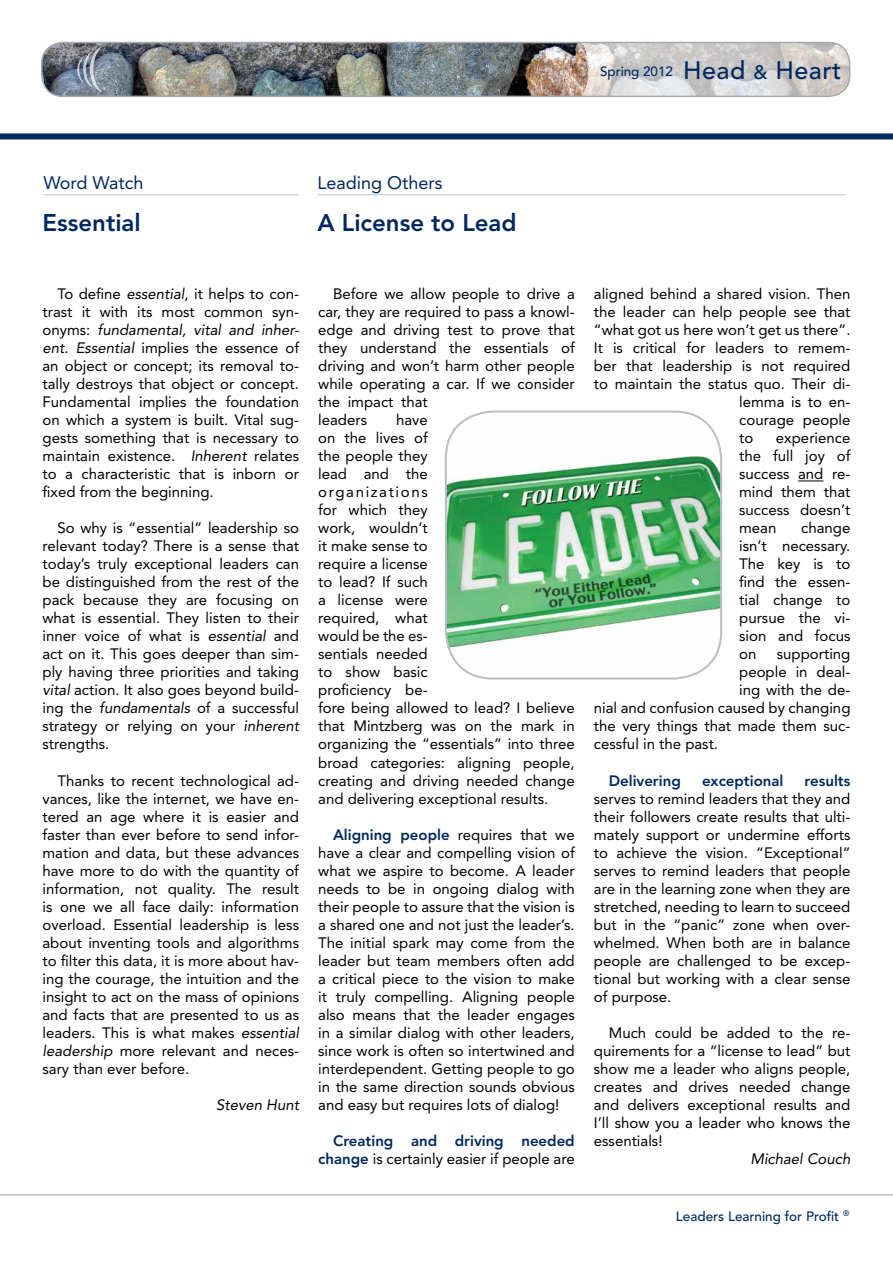
<style>
.page{position:relative;width:893px;height:1263px;background:#fff}
.page>*{position:absolute;margin:0;border:0;box-sizing:border-box;transform-origin:0 0}
.t1{font:500 25.05px "Avenir";letter-spacing:.02em;color:#00285e}
.t2{font:800 24px "Avenir";color:#00285e}
.t3{font:18px "Avenir";color:#00285e}
.t4{font:15px/18px "Avenir";color:#000;text-align:justify}
.t5{font:800 15px/18px "Avenir";color:#00285e;text-align:right}
.t6{font:italic 15px "Avenir";color:#000}
.t7{font:500 13.5px "Avenir";color:#00285e}
.t8{font:500 13.35px "Avenir";color:#00285e}
.s1{font-size:19.5px}
.s2{font-style:italic}
.s3{font-weight:800;color:#00285e}
.s4{font-weight:400;color:#000}
</style>
<div class="page">
<div style="left:0;top:133px;width:893px;height:6px;background:#00285e"></div>
<img style="left:42px;top:43px;width:540px;height:53px">
<svg style="left:582px;top:43px;width:268px;height:53px;background:#d2d0ce"></svg>
<svg style="left:77px;top:47px;width:24px;height:45px"></svg>
<div style="left:41px;top:42px;width:809px;height:55px;border:2px solid #a7a9ac;border-radius:21px"></div>
<svg style="left:798px;top:481px;width:25px;height:1px"></svg>
<hr style="left:317px;top:194px;width:528px;height:1px;background:#bcbec0">
<hr style="left:43px;top:194px;width:256px;height:1px;background:#bcbec0">
<hr style="left:0;top:1194px;width:893px;height:1px;background:#bcbec0">
<img style="left:446px;top:413px;width:275px;height:265px">
<div style="left:445px;top:410px;width:277px;height:270px;border:2px solid #bcbec0;border-radius:47px"></div>
<p class="t8" style="left:600px;top:64px;width:74px">Spring 2012</p>
<h1 class="t1" style="left:683px;top:56px;width:160px">Head <span class="s1">&amp;</span> Heart</h1>
<p class="t3" style="left:43px;top:172px;width:102px">Word Watch</p>
<p class="t3" style="left:317px;top:172px;width:127px">Leading Others</p>
<h2 class="t2" style="left:43px;top:208px;width:100px">Essential</h2>
<h2 class="t2" style="left:317px;top:208px;width:201px">A License to Lead</h2>
<p class="t4" style="left:43px;top:285px;width:258px;text-indent:15px">To define <span class="s2">essential</span>, it helps to con&shy;trast it with its most common syn&shy;onyms: <span class="s2">fundamental, vital and inher&shy;ent. Essential</span> implies the essence of an object or concept; its removal to&shy;tally destroys that object or concept.<br>Fundamental implies the foundation on which a system is built. Vital sug&shy;gests something that is necessary to maintain existence. <span class="s2">Inherent</span> relates to a characteristic that is inborn or fixed from the beginning.</p>
<p class="t4" style="left:43px;top:519px;width:258px;text-indent:15px">So why is “essential” leadership so relevant today? There is a sense that today’s truly exceptional leaders can be distinguished from the rest of the pack because they are focusing on what is essential. They listen to their inner voice of what is <span class="s2">essential</span> and act on it. This goes deeper than sim&shy;ply having three priorities and taking <span class="s2">vital</span> action. It also goes beyond build&shy;ing the <span class="s2">fundamentals</span> of a successful strategy or relying on your <span class="s2">inherent </span>strengths.</p>
<p class="t4" style="left:43px;top:771px;width:258px;text-indent:15px">Thanks to recent technological ad&shy;vances, like the internet, we have en&shy;tered an age where it is easier and faster than ever before to send infor&shy;mation and data, but these advances have more to do with the quantity of information, not quality. The result is one we all face daily: information overload. Essential leadership is less about inventing tools and algorithms to filter this data, it is more about hav&shy;ing the courage, the intuition and the insight to act on the mass of opinions and facts that are presented to us as leaders. This is what makes <span class="s2">essential leadership</span> more relevant and neces&shy;sary than ever before.</p>
<p class="t6" style="left:216px;top:1095px;width:84px">Steven Hunt</p>
<p class="t4" style="left:318px;top:285px;width:258px;text-align:left;text-indent:15px">Before we allow people to drive a car, they are required to pass a knowl&shy;edge and driving test to prove that they understand the essentials of driving and won’t harm other people while operating a car. If we consider the impact that<br>leaders</p>
<p class="t4" style="left:318px;top:411px;width:258px;text-align:left;text-indent:78px">have<br>on the lives of<br>the people they<br>lead and the<br>organizations<br>for which they<br>work, wouldn’t<br>it make sense to<br>require a license<br>to lead? If such<br>a license were<br>required, what<br>would be the es-<br>sentials needed<br>to show basic<br>proficiency be-<br>fore being allowed to lead? I believe that Mintzberg was on the mark in organizing the “essentials” into three broad categories: aligning people, creating and driving needed change and delivering exceptional results.</p>
<p class="t4" style="left:318px;top:825px;width:258px;text-indent:15px"><span class="s3">Aligning people</span> requires that we have a clear and compelling vision of what we aspire to become. A leader needs to be in ongoing dialog with their people to assure that the vision is a shared one and not just the leader’s.<br>The initial spark may come from the leader but team members often add a critical piece to the vision to make it truly compelling. Aligning people also means that the leader engages in a similar dialog with other leaders, since work is often so intertwined and interdependent. Getting people to go in the same direction sounds obvious and easy but requires lots of dialog!</p>
<p class="t5" style="left:318px;top:1131px;width:258px">Creating and driving needed change <span class="s4">is certainly easier if people are</span></p>
<p class="t4" style="left:594px;top:285px;width:258px">aligned behind a shared vision. Then</p>
<p class="t4" style="left:594px;top:303px;width:258px">the leader can help people see that</p>
<p class="t4" style="left:594px;top:321px;width:258px">“what got us here won’t get us there”.</p>
<p class="t4" style="left:594px;top:339px;width:258px">It is critical for leaders to remem-</p>
<p class="t4" style="left:594px;top:357px;width:258px">ber that leadership is not required</p>
<p class="t4" style="left:594px;top:375px;width:258px">to maintain the status quo. Their di-</p>
<p class="t4" style="left:739px;top:393px;width:113px">lemma is to en-</p>
<p class="t4" style="left:739px;top:411px;width:113px">courage people</p>
<p class="t4" style="left:739px;top:429px;width:16px">to</p>
<p class="t4" style="left:739px;top:429px;width:113px;text-indent:37px">experience the full joy of success and re&shy;mind them that success doesn’t mean</p>
<p class="t4" style="left:739px;top:519px;width:113px;text-indent:62px">change isn’t necessary.<br>The key is to find the essen&shy;tial change to pursue the vi&shy;sion and focus on</p>
<p class="t4" style="left:777px;top:645px;width:75px">supporting</p>
<p class="t4" style="left:739px;top:663px;width:113px">people in deal-</p>
<p class="t4" style="left:739px;top:681px;width:113px">ing with the de-</p>
<p class="t4" style="left:594px;top:699px;width:258px">nial and confusion caused by changing</p>
<p class="t4" style="left:594px;top:717px;width:258px">the very things that made them suc-</p>
<p class="t4" style="left:594px;top:735px;width:126px">cessful in the past.</p>
<p class="t5" style="left:609px;top:771px;width:73px">Delivering</p>
<p class="t5" style="left:702px;top:771px;width:83px">exceptional</p>
<p class="t5" style="left:805px;top:771px;width:47px">results</p>
<p class="t4" style="left:594px;top:789px;width:258px">serves to remind leaders that they and their followers create results that ulti&shy;mately support or undermine efforts to achieve the vision. “Exceptional” serves to remind leaders that people are in the learning zone when they are stretched, needing to learn to succeed but in the “panic” zone when over&shy;whelmed. When both are in balance people are challenged to be excep&shy;tional but working with a clear sense of purpose.</p>
<p class="t4" style="left:594px;top:1023px;width:258px;text-indent:15px">Much could be added to the re&shy;quirements for a “license to lead” but show me a leader who aligns people, creates and drives needed change and delivers exceptional results and I’ll show you a leader who knows the essentials!</p>
<p class="t6" style="left:750px;top:1149px;width:102px">Michael Couch</p>
<p class="t7" style="left:676px;top:1208px;width:175px">Leaders Learning for Profit <sup>®</sup></p>
</div>
